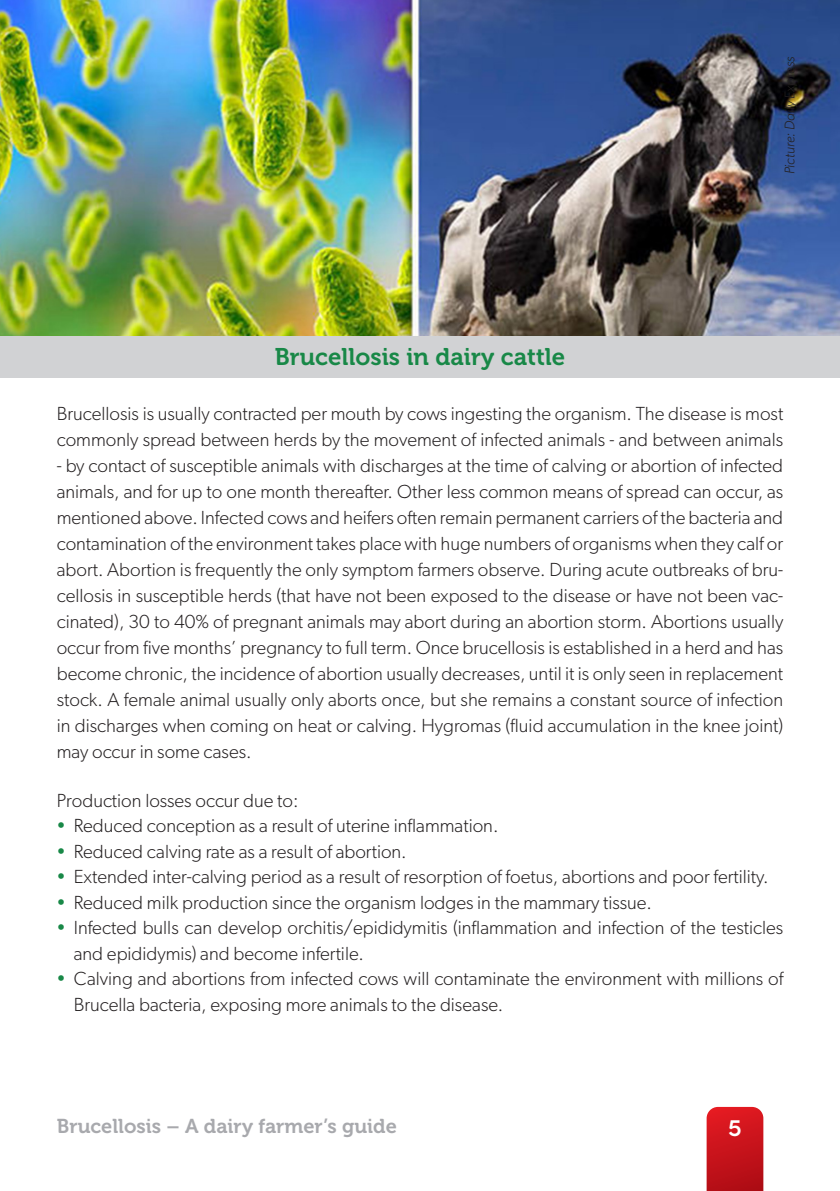
<style>
.page{position:relative;width:840px;height:1191px;background:#fff}
.page>*{position:absolute;margin:0;border:0;box-sizing:border-box;transform-origin:0 0}
.t1{font:24px "Museo 700";color:#188847}
.t2{font:600 24px "Sofia Pro";color:#fff}
.t3{font:20px "Museo 700";color:#a8a9ad}
.body{font:300 19px/26px "Gibson";color:#231f20}
.t4{font:italic 300 14px "Gibson";color:#231f20}
</style>
<div class="page">
<img style="left:0;top:0;width:839px;height:336px">
<div style="left:0;top:336px;width:839px;height:41px;background:#d1d2d4"></div>
<svg style="left:706px;top:1107px;width:57px;height:84px;background:#c91820"></svg>
<p class="t4" style="left:780px;top:174px;width:119px;rotate:-90deg">Picture: Daily Express</p>
<p class="t1" style="left:274px;top:344px;width:292px">Brucellosis in dairy cattle</p>
<p class="body" style="left:57px;top:400px;width:727px">Brucellosis is usually contracted per mouth by cows ingesting the organism. The disease is most commonly spread between herds by the movement of infected animals - and between animals</p>
<p class="body" style="left:57px;top:452px;width:727px;text-align:justify">- by contact of susceptible animals with discharges at the time of calving or abortion of infected animals, and for up to one month thereafter. Other less common means of spread can occur, as mentioned above. Infected cows and heifers often remain permanent carriers of the bacteria and contamination of the environment takes place with huge numbers of organisms when they calf or abort. Abortion is frequently the only symptom farmers observe. During acute outbreaks of bru&shy;cellosis in susceptible herds (that have not been exposed to the disease or have not been vac&shy;cinated), 30 to 40% of pregnant animals may abort during an abortion storm. Abortions usually occur from five months’ pregnancy to full term. Once brucellosis is established in a herd and has become chronic, the incidence of abortion usually decreases, until it is only seen in replacement stock. A female animal usually only aborts once, but she remains a constant source of infection in discharges when coming on heat or calving. Hygromas (fluid accumulation in the knee joint) may occur in some cases.</p>
<p class="body" style="left:57px;top:787px;width:243px">Production losses occur due to:</p>
<p class="body" style="left:74px;top:812px;width:426px">Reduced conception as a result of uterine inflammation.</p>
<p class="body" style="left:74px;top:838px;width:334px">Reduced calving rate as a result of abortion.</p>
<p class="body" style="left:74px;top:863px;width:696px">Extended inter-calving period as a result of resorption of foetus, abortions and poor fertility.</p>
<p class="body" style="left:74px;top:889px;width:579px">Reduced milk production since the organism lodges in the mammary tissue.</p>
<p class="body" style="left:74px;top:914px;width:710px;line-height:25.4px">Infected bulls can develop orchitis/epididymitis (inflammation and infection of the testicles and epididymis) and become infertile.</p>
<p class="body" style="left:74px;top:965px;width:710px">Calving and abortions from infected cows will contaminate the environment with millions of<br>Brucella bacteria, exposing more animals to the disease.</p>
<p class="t3" style="left:57px;top:1115px;width:341px">Brucellosis – A dairy farmer’s guide</p>
<p class="t2" style="left:727px;top:1109px;width:15px">5</p>
</div>
